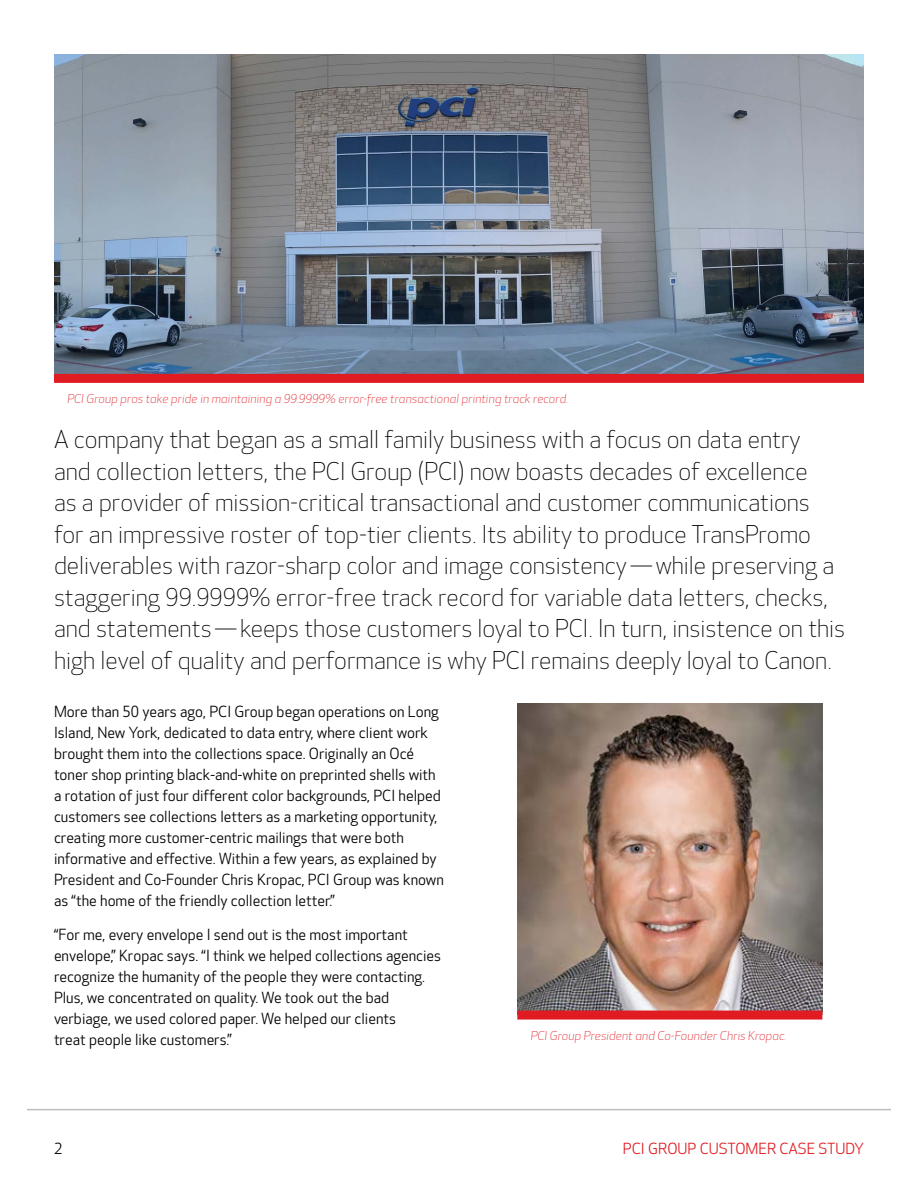
<style>
.page{position:relative;width:918px;height:1188px;background:#fff}
.page>*{position:absolute;margin:0;border:0;box-sizing:border-box;transform-origin:0 0}
.t1{font:300 24px/31.5px "Optic Sans 101";color:#000}
.t2{font:15px/21px "Optic Sans 201";color:#000}
.t3{font:15px "Optic Sans 201";color:#e11b22}
.t4{font:italic 300 12px "Optic Sans 102";letter-spacing:.01em;color:#e11b22}
</style>
<div class="page">
<hr style="left:27px;top:1109px;width:864px;height:1px;background:#bcbec0">
<img style="left:54px;top:54px;width:810px;height:320px">
<div style="left:54px;top:374px;width:810px;height:9px;background:#e11b22"></div>
<img style="left:517px;top:704px;width:305px;height:307px">
<div style="left:517px;top:1011px;width:305px;height:9px;background:#e11b22"></div>
<p class="t4" style="left:68px;top:392px;width:503px">PCI Group pros take pride in maintaining a 99.9999% error-free transactional printing track record.</p>
<p class="t1" style="left:54px;top:425px;width:793px">A company that began as a small family business with a focus on data entry<br>and collection letters, the PCI Group (PCI) now boasts decades of excellence<br>as a provider of mission-critical transactional and customer communications for an impressive roster of top-tier clients. Its ability to produce TransPromo deliverables with razor-sharp color and image consistency — while preserving a staggering 99.9999% error-free track record for variable data letters, checks, and statements — keeps those customers loyal to PCI. In turn, insistence on this high level of quality and performance is why PCI remains deeply loyal to Canon.</p>
<p class="t2" style="left:54px;top:701px;width:391px">More than 50 years ago, PCI Group began operations on Long Island, New York, dedicated to data entry, where client work brought them into the collections space. Originally an Océ toner shop printing black-and-white on preprinted shells with a rotation of just four different color backgrounds, PCI helped customers see collections letters as a marketing opportunity, creating more customer-centric mailings that were both informative and effective. Within a few years, as explained by President and Co-Founder Chris Kropac, PCI Group was known as “the home of the friendly collection letter.”</p>
<p class="t2" style="left:54px;top:925px;width:389px">“For me, every envelope I send out is the most important envelope,” Kropac says. “I think we helped collections agencies recognize the humanity of the people they were contacting.<br>Plus, we concentrated on quality. We took out the bad verbiage, we used colored paper. We helped our clients<br>treat people like customers.”</p>
<p class="t4" style="left:531px;top:1029px;width:258px">PCI Group President and Co-Founder Chris Kropac.</p>
<p class="t2" style="left:54px;top:1138px;width:10px">2</p>
<p class="t3" style="left:623px;top:1140px;width:243px">PCI GROUP CUSTOMER CASE STUDY</p>
</div>
